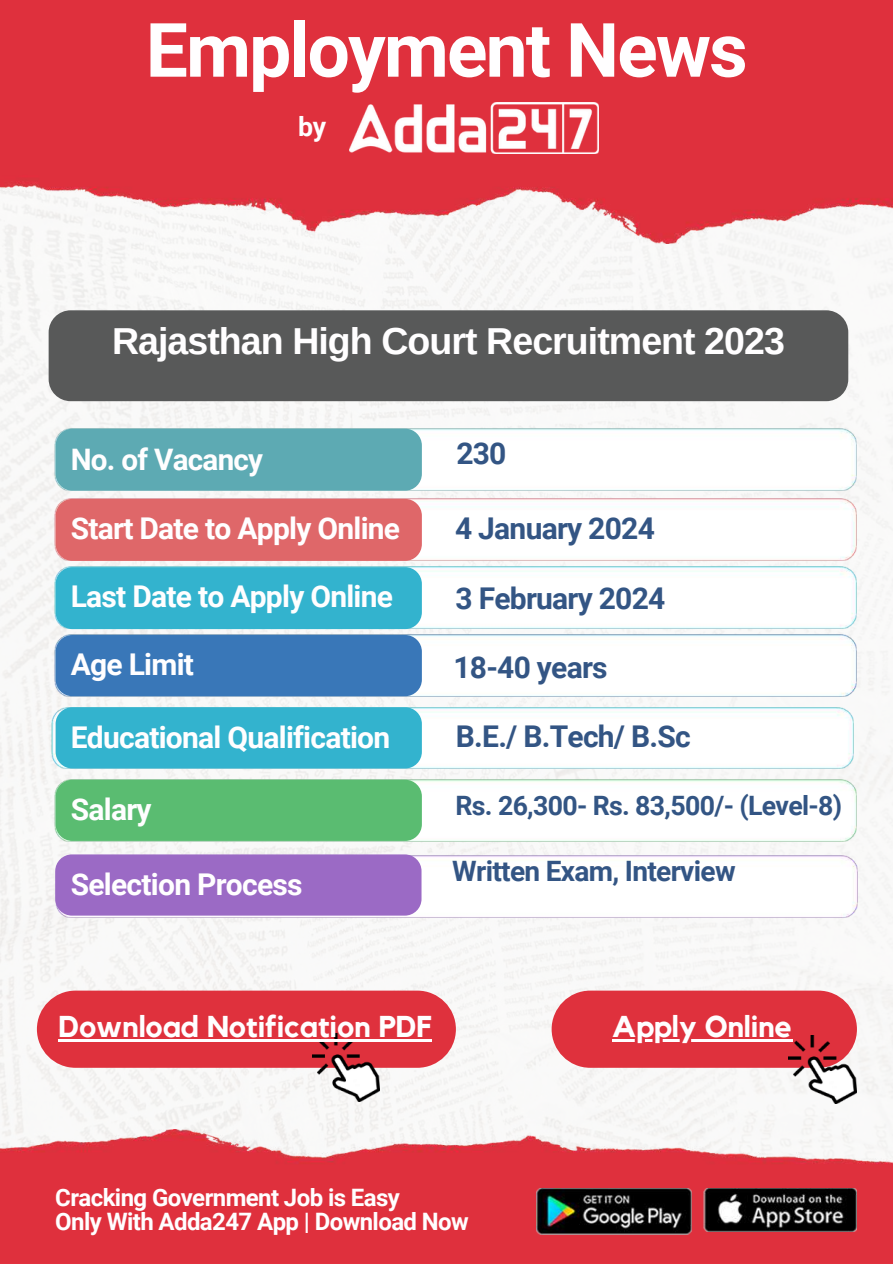
<style>
.page{position:relative;width:893px;height:1264px;background:#fff}
.page>*{position:absolute;margin:0;border:0;box-sizing:border-box;transform-origin:0 0}
.t1{font:700 75px "Roboto";letter-spacing:-.025em;color:#fffeff}
.t2{font:700 37.5px "Arimo";letter-spacing:-.025em;color:#fffeff}
.t3{font:700 30px "Roboto";letter-spacing:-.025em;color:#fffeff}
.t4{font:700 30px "Roboto";letter-spacing:-.025em;color:#335584}
.t5{font:700 30px "Kollektif";color:#fffeff}
.t6{font:700 29.7px "Roboto";letter-spacing:-.025em;color:#fffeff}
.t7{font:700 28.05px "Roboto";letter-spacing:-.025em;color:#335584}
.t8{font:700 26.7px "Roboto";letter-spacing:-.025em;color:#335584}
.t9{font:700 26.7px "Roboto";color:#fffeff}
.t10{font:700 24px/23.7px "Roboto";letter-spacing:-.025em;color:#fffeff}
</style>
<div class="page">
<img style="left:0;top:244px;width:892px;height:885px">
<img style="left:0;top:0;width:892px;height:244px">
<img style="left:0;top:1129px;width:892px;height:134px">
<img style="left:350px;top:102px;width:248px;height:52px">
<img style="left:55px;top:428px;width:801px;height:62px">
<div style="left:56px;top:428px;width:366px;height:62px;background:#5daab3;border-radius:17px"></div>
<div style="left:49px;top:310px;width:799px;height:91px;background:#585959;border-radius:22px"></div>
<img style="left:55px;top:498px;width:801px;height:62px">
<div style="left:56px;top:499px;width:366px;height:62px;background:#df6769;border-radius:17px"></div>
<img style="left:55px;top:567px;width:801px;height:61px">
<div style="left:56px;top:567px;width:366px;height:62px;background:#33b3ce;border-radius:17px"></div>
<img style="left:55px;top:634px;width:801px;height:62px">
<div style="left:56px;top:635px;width:366px;height:61px;background:#3977b8;border-radius:17px"></div>
<img style="left:52px;top:707px;width:801px;height:62px">
<div style="left:56px;top:707px;width:366px;height:61px;background:#33b3ce;border-radius:17px"></div>
<img style="left:55px;top:779px;width:801px;height:62px">
<div style="left:56px;top:779px;width:366px;height:62px;background:#5abc71;border-radius:17px"></div>
<img style="left:56px;top:855px;width:801px;height:62px">
<div style="left:55px;top:854px;width:366px;height:61px;background:#9b6ac5;border-radius:17px"></div>
<img style="left:703px;top:1187px;width:153px;height:44px">
<img style="left:536px;top:1187px;width:155px;height:47px">
<div style="left:37px;top:990px;width:419px;height:77px;background:#df313d;border-radius:39px"></div>
<div style="left:551px;top:990px;width:305px;height:77px;background:#df313d;border-radius:39px"></div>
<img style="left:312px;top:1033px;width:68px;height:68px">
<hr style="left:58px;top:1039px;width:373px;height:2px;background:#fffeff">
<hr style="left:612px;top:1039px;width:180px;height:2px;background:#fffeff">
<img style="left:788px;top:1035px;width:68px;height:68px">
<h1 class="t1" style="left:146px;top:7px;width:603px">Employment News</h1>
<p class="t9" style="left:298px;top:112px;width:29px">by</p>
<p class="t2" style="left:112px;top:320px;width:674px">Rajasthan High Court Recruitment 2023</p>
<p class="t4" style="left:456px;top:436px;width:52px">230</p>
<p class="t6" style="left:71px;top:443px;width:194px">No. of Vacancy</p>
<p class="t3" style="left:71px;top:511px;width:331px">Start Date to Apply Online</p>
<p class="t4" style="left:455px;top:511px;width:201px">4 January 2024</p>
<p class="t3" style="left:71px;top:579px;width:324px">Last Date to Apply Online</p>
<p class="t4" style="left:455px;top:580px;width:211px">3 February 2024</p>
<p class="t3" style="left:71px;top:647px;width:125px">Age Limit</p>
<p class="t4" style="left:453px;top:650px;width:156px">18-40 years</p>
<p class="t3" style="left:71px;top:719px;width:321px">Educational Qualification</p>
<p class="t4" style="left:456px;top:719px;width:236px">B.E./ B.Tech/ B.Sc</p>
<p class="t3" style="left:71px;top:792px;width:82px">Salary</p>
<p class="t8" style="left:455px;top:790px;width:388px">Rs. 26,300- Rs. 83,500/- (Level-8)</p>
<p class="t3" style="left:71px;top:867px;width:233px">Selection Process</p>
<p class="t7" style="left:452px;top:855px;width:285px">Written Exam, Interview</p>
<p class="t5" style="left:58px;top:1012px;width:374px">Download Notification PDF</p>
<p class="t5" style="left:612px;top:1012px;width:182px">Apply Online</p>
<p class="t10" style="left:55px;top:1186px;width:415px">Cracking Government Job is Easy<br>Only With Adda247 App | Download Now</p>
</div>
